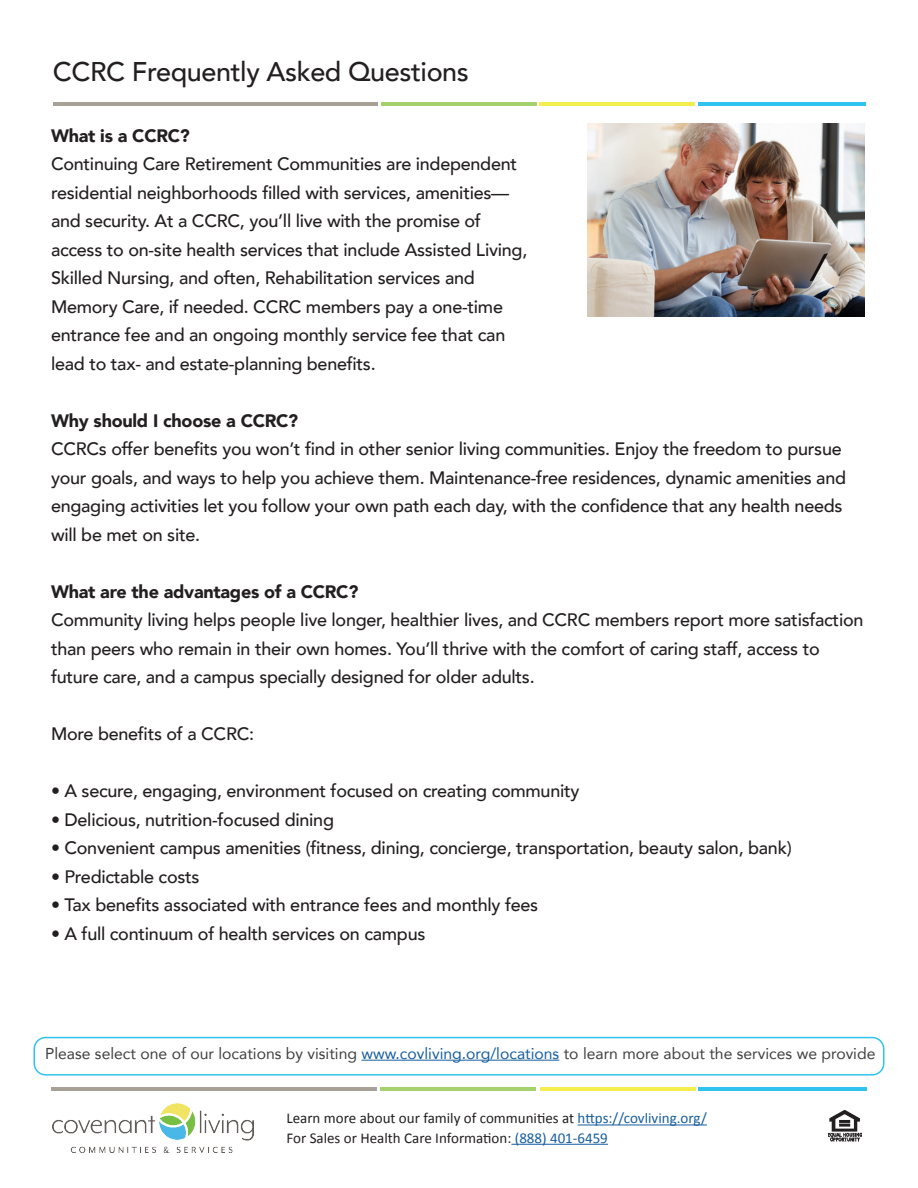
<style>
.page{position:relative;width:918px;height:1188px;background:#fff}
.page>*{position:absolute;margin:0;border:0;box-sizing:border-box;transform-origin:0 0}
.t1{font:500 27px "Avenir";letter-spacing:-.015em;color:#231f20}
.t2{font:500 18px/28.5px "Avenir";letter-spacing:-.015em;color:#231f20}
.t3{font:900 18px "Avenir";letter-spacing:-.015em;color:#231f20}
.t4{font:15.75px "Avenir";color:#3f3f3f}
.t5{font:15px "Calibri";color:#231f20}
.s1{color:#175d9e}
</style>
<div class="page">
<hr style="left:698px;top:102px;width:168px;height:4px;background:#2fc3ed">
<hr style="left:540px;top:102px;width:155px;height:4px;background:#f3ed4e">
<hr style="left:381px;top:102px;width:155px;height:4px;background:#a5d16d">
<hr style="left:53px;top:102px;width:325px;height:4px;background:#a8a197">
<img style="left:828px;top:1111px;width:34px;height:31px">
<img style="left:53px;top:1103px;width:201px;height:50px">
<hr style="left:578px;top:1124px;width:129px;height:1px;background:#175d9e">
<hr style="left:511px;top:1144px;width:97px;height:1px;background:#175d9e">
<img style="left:587px;top:124px;width:277px;height:192px">
<div style="left:34px;top:1037px;width:850px;height:39px;border:2px solid #2fc3ed;border-radius:11px"></div>
<hr style="left:361px;top:1060px;width:198px;height:1px;background:#175d9e">
<hr style="left:699px;top:1088px;width:168px;height:3px;background:#2fc3ed">
<hr style="left:540px;top:1088px;width:155px;height:3px;background:#f3ed4e">
<hr style="left:380px;top:1088px;width:156px;height:3px;background:#a5d16d">
<hr style="left:51px;top:1088px;width:326px;height:3px;background:#a8a197">
<p class="t1" style="left:53px;top:48px;width:417px">CCRC Frequently Asked Questions</p>
<p class="t3" style="left:51px;top:120px;width:140px">What is a CCRC?</p>
<p class="t2" style="left:51px;top:149px;width:468px">Continuing Care Retirement Communities are independent</p>
<p class="t2" style="left:51px;top:177px;width:460px">residential neighborhoods filled with services, amenities—</p>
<p class="t2" style="left:51px;top:206px;width:431px">and security. At a CCRC, you’ll live with the promise of</p>
<p class="t2" style="left:51px;top:234px;width:478px">access to on-site health services that include Assisted Living,</p>
<p class="t2" style="left:51px;top:263px;width:425px">Skilled Nursing, and often, Rehabilitation services and</p>
<p class="t2" style="left:51px;top:291px;width:453px">Memory Care, if needed. CCRC members pay a one-time</p>
<p class="t2" style="left:51px;top:320px;width:456px">entrance fee and an ongoing monthly service fee that can</p>
<p class="t2" style="left:51px;top:348px;width:326px">lead to tax- and estate-planning benefits.</p>
<p class="t3" style="left:51px;top:405px;width:249px">Why should I choose a CCRC?</p>
<p class="t2" style="left:51px;top:434px;width:797px">CCRCs offer benefits you won’t find in other senior living communities. Enjoy the freedom to pursue your goals, and ways to help you achieve them. Maintenance-free residences, dynamic amenities and engaging activities let you follow your own path each day, with the confidence that any health needs will be met on site.</p>
<p class="t3" style="left:51px;top:576px;width:309px">What are the advantages of a CCRC?</p>
<p class="t2" style="left:51px;top:605px;width:814px">Community living helps people live longer, healthier lives, and CCRC members report more satisfaction than peers who remain in their own homes. You’ll thrive with the comfort of caring staff, access to future care, and a campus specially designed for older adults.</p>
<p class="t2" style="left:51px;top:719px;width:205px">More benefits of a CCRC:</p>
<p class="t2" style="left:51px;top:776px;width:530px">• A secure, engaging, environment focused on creating community</p>
<p class="t2" style="left:51px;top:804px;width:285px">• Delicious, nutrition-focused dining</p>
<p class="t2" style="left:51px;top:833px;width:742px">• Convenient campus amenities (fitness, dining, concierge, transportation, beauty salon, bank)</p>
<p class="t2" style="left:51px;top:861px;width:150px">• Predictable costs</p>
<p class="t2" style="left:51px;top:890px;width:489px">• Tax benefits associated with entrance fees and monthly fees</p>
<p class="t2" style="left:51px;top:918px;width:376px">• A full continuum of health services on campus</p>
<p class="t4" style="left:45px;top:1041px;width:832px">Please select one of our locations by visiting <span class="s1">www.covliving.org/locations</span> to learn more about the services we provide</p>
<p class="t5" style="left:286px;top:1108px;width:422px">Learn more about our family of communities at <span class="s1">https://covliving.org/</span></p>
<p class="t5" style="left:286px;top:1127px;width:323px">For Sales or Health Care Information: <span class="s1">(888) 401-6459</span></p>
</div>
